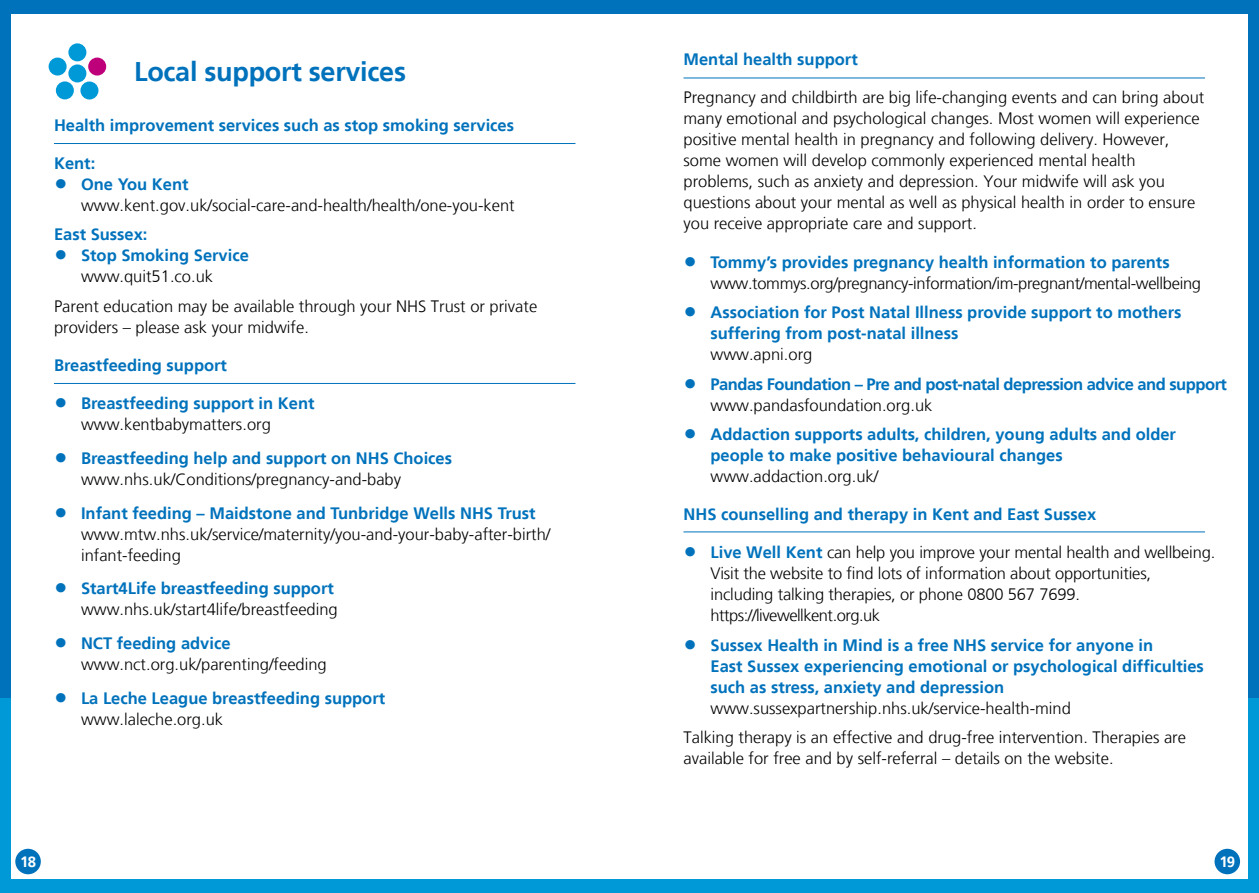
<style>
.page{position:relative;width:1259px;height:893px;background:#0099d8}
.page>*{position:absolute;margin:0;border:0;box-sizing:border-box;transform-origin:0 0}
.t1{font:700 27px "Frutiger LT";letter-spacing:-.01em;color:#0072bc}
.t2{font:300 16.5px/21px "Frutiger LT";color:#000}
.t3{font:700 16.5px/21px "Frutiger LT";color:#0072bc}
.t4{font:300 16.5px/21px "Frutiger LT";letter-spacing:-.02em;color:#000}
.t5{font:700 16.5px/21px "Frutiger LT";letter-spacing:-.03em;color:#0072bc}
.t6{font:700 15px "Frutiger LT";color:#fff}
.s1{font-weight:700;font-size:27px;color:#0072bc}
.s2{font-weight:700;color:#0072bc}
.s3{font-size:27px}
.s4{font-weight:300;color:#000}
</style>
<div class="page">
<div style="left:0;top:0;width:1259px;height:698px;background:#0072bc"></div>
<div style="left:11px;top:14px;width:1236px;height:864px;background:#fff"></div>
<hr style="left:54px;top:143px;width:521px;height:1px;background:#0072bc">
<hr style="left:54px;top:383px;width:521px;height:1px;background:#0072bc">
<div style="left:50px;top:59px;width:15px;height:15px;background:#0099d8;border-radius:50%"></div>
<div style="left:49px;top:58px;width:18px;height:18px;border:2px solid #0099d8;border-radius:50%"></div>
<div style="left:89px;top:59px;width:16px;height:15px;background:#be007a;border-radius:50%"></div>
<div style="left:88px;top:58px;width:18px;height:18px;border:2px solid #be007a;border-radius:50%"></div>
<div style="left:57px;top:83px;width:16px;height:15px;background:#0099d8;border-radius:50%"></div>
<div style="left:56px;top:81px;width:18px;height:18px;border:2px solid #0099d8;border-radius:50%"></div>
<div style="left:82px;top:83px;width:15px;height:15px;background:#0099d8;border-radius:50%"></div>
<div style="left:80px;top:82px;width:18px;height:17px;border:2px solid #0099d8;border-radius:50%"></div>
<div style="left:70px;top:66px;width:15px;height:15px;background:#0099d8;border-radius:50%"></div>
<div style="left:68px;top:64px;width:18px;height:18px;border:2px solid #0099d8;border-radius:50%"></div>
<div style="left:70px;top:45px;width:15px;height:15px;background:#0099d8;border-radius:50%"></div>
<div style="left:68px;top:43px;width:18px;height:18px;border:2px solid #0099d8;border-radius:50%"></div>
<hr style="left:683px;top:78px;width:522px;height:1px;background:#0072bc">
<hr style="left:683px;top:531px;width:522px;height:1px;background:#0072bc">
<div style="left:15px;top:849px;width:26px;height:25px;background:#0072bc;border-radius:50%"></div>
<div style="left:1214px;top:849px;width:26px;height:25px;background:#0072bc;border-radius:50%"></div>
<h1 class="t1" style="left:134px;top:56px;width:273px">Local support services</h1>
<p class="t3" style="left:54px;top:115px;width:461px">Health improvement services such as stop smoking services</p>
<p class="t3" style="left:54px;top:153px;width:43px">Kent:</p>
<p class="t2" style="left:81px;top:174px;width:435px;text-indent:-27px"><span class="s1">•</span> <span class="s2">One You Kent </span>www.kent.gov.uk/social-care-and-health/health/one-you-kent</p>
<p class="t3" style="left:54px;top:224px;width:95px">East Sussex:</p>
<p class="t3" style="left:54px;top:245px;width:196px;text-align:center"><span class="s3">•</span> Stop Smoking Service <span class="s4">www.quit51.co.uk</span></p>
<p class="t2" style="left:54px;top:296px;width:485px">Parent education may be available through your NHS Trust or private providers – please ask your midwife.</p>
<p class="t3" style="left:54px;top:355px;width:174px">Breastfeeding support</p>
<p class="t3" style="left:81px;top:393px;width:235px;text-indent:-27px"><span class="s3">•</span> Breastfeeding support in Kent <span class="s4">www.kentbabymatters.org</span></p>
<p class="t2" style="left:81px;top:448px;width:372px;text-indent:-27px"><span class="s1">•</span> <span class="s2">Breastfeeding help and support on NHS Choices </span>www.nhs.uk/Conditions/pregnancy-and-baby</p>
<p class="t2" style="left:81px;top:503px;width:471px;text-indent:-27px"><span class="s1">•</span> <span class="s2">Infant feeding – Maidstone and Tunbridge Wells NHS Trust </span>www.mtw.nhs.uk/service/maternity/you-and-your-baby-after-birth/ infant-feeding</p>
<p class="t2" style="left:54px;top:578px;width:285px;text-align:right"><span class="s1">•</span> <span class="s2">Start4Life breastfeeding support </span>www.nhs.uk/start4life/breastfeeding</p>
<p class="t2" style="left:81px;top:633px;width:247px;text-indent:-27px"><span class="s1">•</span> <span class="s2">NCT feeding advice </span>www.nct.org.uk/parenting/feeding</p>
<p class="t3" style="left:81px;top:688px;width:306px;text-indent:-27px"><span class="s3">•</span> La Leche League breastfeeding support <span class="s4">www.laleche.org.uk</span></p>
<p class="t3" style="left:683px;top:49px;width:176px">Mental health support</p>
<p class="t2" style="left:683px;top:87px;width:522px">Pregnancy and childbirth are big life-changing events and can bring about many emotional and psychological changes. Most women will experience positive mental health in pregnancy and following delivery. However, some women will develop commonly experienced mental health problems, such as anxiety and depression. Your midwife will ask you questions about your mental as well as physical health in order to ensure you receive appropriate care and support.</p>
<p class="t4" style="left:710px;top:252px;width:492px;text-indent:-27px"><span class="s1">•</span> <span class="s2">Tommy’s provides pregnancy health information to parents </span>www.tommys.org/pregnancy-information/im-pregnant/mental-wellbeing</p>
<p class="t3" style="left:710px;top:302px;width:472px;text-indent:-27px"><span class="s3">•</span> Association for Post Natal Illness provide support to mothers suffering from post-natal illness</p>
<p class="t2" style="left:710px;top:344px;width:103px">www.apni.org</p>
<p class="t5" style="left:710px;top:373px;width:518px;text-indent:-27px"><span class="s3">•</span> Pandas Foundation – Pre and post-natal depression advice and support <span class="s4">www.pandasfoundation.org.uk</span></p>
<p class="t3" style="left:710px;top:424px;width:467px;text-indent:-27px"><span class="s3">•</span> Addaction supports adults, children, young adults and older people to make positive behavioural changes</p>
<p class="t2" style="left:710px;top:466px;width:169px">www.addaction.org.uk/</p>
<p class="t3" style="left:683px;top:504px;width:414px">NHS counselling and therapy in Kent and East Sussex</p>
<p class="t2" style="left:710px;top:542px;width:506px;text-indent:-27px"><span class="s1">•</span> <span class="s2">Live Well Kent</span> can help you improve your mental health and wellbeing.<br>Visit the website to find lots of information about opportunities, including talking therapies, or phone 0800 567 7699. https://livewellkent.org.uk</p>
<p class="t3" style="left:710px;top:634px;width:495px;text-indent:-27px"><span class="s3">•</span> Sussex Health in Mind is a free NHS service for anyone in<br>East Sussex experiencing emotional or psychological difficulties such as stress, anxiety and depression</p>
<p class="t2" style="left:683px;top:693px;width:504px;line-height:29.5px;text-indent:27px">www.sussexpartnership.nhs.uk/service-health-mind<br>Talking therapy is an effective and drug-free intervention. Therapies are</p>
<p class="t2" style="left:683px;top:748px;width:431px">available for free and by self-referral – details on the website.</p>
<p class="t6" style="left:20px;top:853px;width:17px">18</p>
<p class="t6" style="left:1219px;top:853px;width:17px">19</p>
</div>
